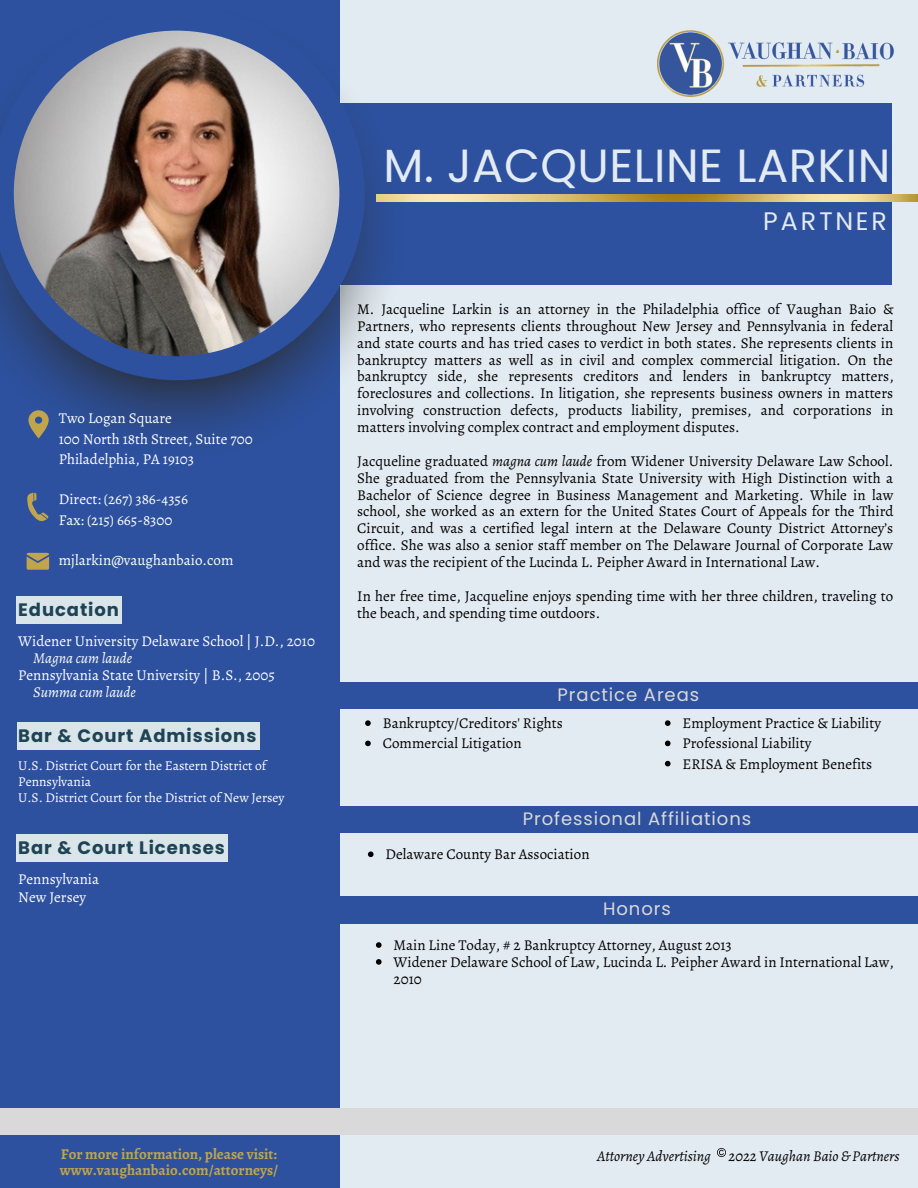
<style>
.page{position:relative;width:918px;height:1188px;background:#fff}
.page>*{position:absolute;margin:0;border:0;box-sizing:border-box;transform-origin:0 0}
.t1{font:46.5px "Poppins";letter-spacing:.01em;color:#e3ebf2}
.t2{font:25.5px "Poppins";letter-spacing:.1em;color:#e3ebf2}
.t3{font:700 18px "Poppins";letter-spacing:.05em;color:#1d4355}
.t4{font:18px "Poppins";letter-spacing:.05em;color:#d9d9d9}
.t5{font:15px/16.8px "Alegreya";color:#000}
.t6{font:15px/20.2px "Alegreya";color:#fff}
.t7{font:700 15px/16.8px "Alegreya";color:#c0a54d}
.t8{font:italic 15px "Alegreya";color:#000}
.t9{font:italic 15px "Alegreya";color:#fff}
.t10{font:13.5px/15.8px "Alegreya";color:#fff}
.s1{font-style:italic}
</style>
<div class="page">
<div style="left:163px;top:0;width:755px;height:1188px;background:#e3ebf2"></div>
<div style="left:0;top:0;width:339px;height:1188px;background:#2d519e"></div>
<div style="left:0;top:103px;width:892px;height:182px;background:#2d519e"></div>
<div style="left:339px;top:682px;width:579px;height:26px;background:#2d519e"></div>
<img style="left:0;top:3px;width:381px;height:459px">
<img style="left:14px;top:31px;width:325px;height:325px;border-radius:50%">
<img style="left:657px;top:30px;width:237px;height:67px">
<img style="left:377px;top:194px;width:541px;height:8px">
<div style="left:339px;top:806px;width:579px;height:26px;background:#2d519e"></div>
<svg style="left:28px;top:410px;width:21px;height:28px"></svg>
<svg style="left:27px;top:493px;width:22px;height:29px"></svg>
<svg style="left:27px;top:553px;width:22px;height:17px"></svg>
<div style="left:0;top:1108px;width:918px;height:27px;background:#d9d9d9"></div>
<svg style="left:717px;top:1148px;width:8px;height:8px"></svg>
<div style="left:17px;top:596px;width:105px;height:28px;background:#dae5ea"></div>
<div style="left:17px;top:722px;width:242px;height:28px;background:#dae5ea"></div>
<svg style="left:365px;top:720px;width:6px;height:6px"></svg>
<svg style="left:365px;top:741px;width:6px;height:5px"></svg>
<svg style="left:665px;top:720px;width:6px;height:6px"></svg>
<svg style="left:665px;top:741px;width:6px;height:5px"></svg>
<svg style="left:665px;top:761px;width:6px;height:5px"></svg>
<div style="left:17px;top:834px;width:211px;height:27px;background:#dae5ea"></div>
<svg style="left:368px;top:851px;width:6px;height:6px"></svg>
<div style="left:339px;top:896px;width:579px;height:27px;background:#2d519e"></div>
<svg style="left:376px;top:942px;width:6px;height:6px"></svg>
<svg style="left:376px;top:959px;width:6px;height:6px"></svg>
<p class="t6" style="left:59px;top:408px;width:195px">Two Logan Square<br>100 North 18th Street, Suite 700<br>Philadelphia, PA 19103</p>
<p class="t6" style="left:59px;top:489px;width:131px">Direct: (267) 386-4356<br>Fax: (215) 665-8300</p>
<p class="t6" style="left:59px;top:550px;width:176px">mjlarkin@vaughanbaio.com</p>
<p class="t3" style="left:18px;top:597px;width:102px">Education</p>
<p class="t6" style="left:18px;top:631px;width:298px">Widener University Delaware School | J.D., 2010</p>
<p class="t9" style="left:33px;top:648px;width:100px">Magna cum laude</p>
<p class="t6" style="left:18px;top:665px;width:258px">Pennsylvania State University | B.S., 2005</p>
<p class="t9" style="left:33px;top:682px;width:104px">Summa cum laude</p>
<p class="t3" style="left:18px;top:723px;width:240px">Bar &amp; Court Admissions</p>
<h1 class="t1" style="left:384px;top:134px;width:508px">M. JACQUELINE LARKIN</h1>
<h2 class="t2" style="left:763px;top:206px;width:125px">PARTNER</h2>
<p class="t5" style="left:357px;top:300px;width:538px;text-align:justify">M. Jacqueline Larkin is an attorney in the Philadelphia office of Vaughan Baio &amp; Partners, who represents clients throughout New Jersey and Pennsylvania in federal and state courts and has tried cases to verdict in both states. She represents clients in bankruptcy matters as well as in civil and complex commercial litigation. On the bankruptcy side, she represents creditors and lenders in bankruptcy matters, foreclosures and collections. In litigation, she represents business owners in matters involving construction defects, products liability, premises, and corporations in matters involving complex contract and employment disputes.</p>
<p class="t5" style="left:357px;top:452px;width:538px;text-align:justify">Jacqueline graduated <span class="s1">magna cum laude</span> from Widener University Delaware Law School.<br>She graduated from the Pennsylvania State University with High Distinction with a Bachelor of Science degree in Business Management and Marketing. While in law school, she worked as an extern for the United States Court of Appeals for the Third Circuit, and was a certified legal intern at the Delaware County District Attorney’s office. She was also a senior staff member on The Delaware Journal of Corporate Law and was the recipient of the Lucinda L. Peipher Award in International Law.</p>
<p class="t5" style="left:357px;top:587px;width:537px">In her free time, Jacqueline enjoys spending time with her three children, traveling to the beach, and spending time outdoors.</p>
<p class="t4" style="left:558px;top:682px;width:143px">Practice Areas</p>
<p class="t5" style="left:383px;top:713px;width:182px;line-height:20.2px">Bankruptcy/Creditors' Rights<br>Commercial Litigation</p>
<p class="t5" style="left:683px;top:713px;width:200px;line-height:20.2px">Employment Practice &amp; Liability<br>Professional Liability</p>
<p class="t10" style="left:18px;top:758px;width:250px">U.S. District Court for the Eastern District of</p>
<p class="t5" style="left:683px;top:755px;width:191px">ERISA &amp; Employment Benefits</p>
<p class="t10" style="left:18px;top:774px;width:268px">Pennsylvania<br>U.S. District Court for the District of New Jersey</p>
<p class="t3" style="left:18px;top:835px;width:208px">Bar &amp; Court Licenses</p>
<p class="t6" style="left:18px;top:870px;width:82px;line-height:18px">Pennsylvania<br>New Jersey</p>
<p class="t4" style="left:523px;top:806px;width:230px">Professional Affiliations</p>
<p class="t5" style="left:386px;top:846px;width:206px">Delaware County Bar Association</p>
<p class="t4" style="left:603px;top:897px;width:69px">Honors</p>
<p class="t5" style="left:394px;top:937px;width:502px">Main Line Today, # 2 Bankruptcy Attorney, August 2013<br>Widener Delaware School of Law, Lucinda L. Peipher Award in International Law,<br>2010</p>
<p class="t7" style="left:60px;top:1145px;width:220px">For more information, please visit: www.vaughanbaio.com/attorneys/</p>
<p class="t8" style="left:597px;top:1145px;width:304px">Attorney Advertising 2022 Vaughan Baio &amp; Partners</p>
</div>
